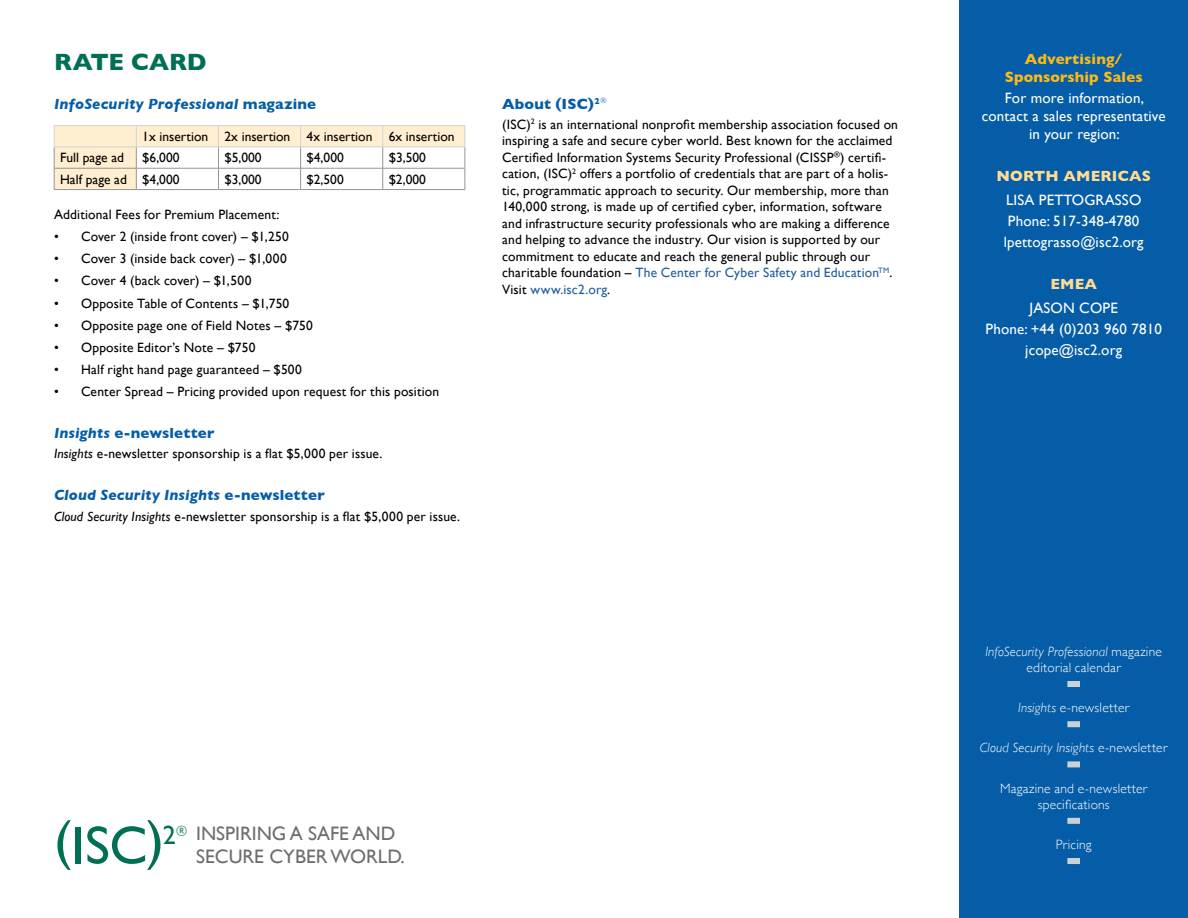
<style>
.page{position:relative;width:1188px;height:918px;background:#fff}
.page>*{position:absolute;margin:0;border:0;box-sizing:border-box;transform-origin:0 0}
.t1{font:700 24px "Gill Sans";letter-spacing:-.005em;color:#007054}
.t2{font:19.5px/23.4px "Gill Sans";color:#6d6e71}
.t3{font:15px/21px "Gill Sans";letter-spacing:.01em;color:#fff;text-align:center}
.t4{font:italic 700 15px "Gill Sans";letter-spacing:.01em;color:#055da8}
.t5{font:700 15px "Gill Sans";letter-spacing:.01em;color:#055da8}
.t6{font:700 15px/18px "Gill Sans";letter-spacing:.01em;color:#fdba16;text-align:center}
.t7{font:700 15px "Gill Sans";letter-spacing:.01em;color:#ffda91}
.t8{font:13.5px/16.5px "Gill Sans";letter-spacing:.01em;color:#000}
.t9{font:300 13.5px/16.2px "Gill Sans";letter-spacing:.015em;color:#fff;text-align:center}
.t10{font:italic 300 13.5px "Gill Sans";letter-spacing:.015em;color:#fff}
.s1{font-style:normal}
.s2{font-style:italic}
.s3{color:#215e9e}
.s4{font-size:54px;color:#007054}
.s5{font-size:26.25px;color:#007054}
.s6{font-family:"Whitney";font-size:21.9px;color:#007054}
</style>
<div class="page">
<hr style="left:54px;top:125px;width:82px;height:1px;background:#d1d3d4">
<hr style="left:136px;top:125px;width:82px;height:1px;background:#d1d3d4">
<hr style="left:218px;top:125px;width:83px;height:1px;background:#d1d3d4">
<hr style="left:301px;top:125px;width:82px;height:1px;background:#d1d3d4">
<hr style="left:383px;top:125px;width:82px;height:1px;background:#d1d3d4">
<svg style="left:54px;top:126px;width:412px;height:64px"></svg>
<hr style="left:54px;top:147px;width:82px;height:1px;background:#d1d3d4">
<hr style="left:136px;top:147px;width:82px;height:1px;background:#d1d3d4">
<hr style="left:218px;top:147px;width:83px;height:1px;background:#d1d3d4">
<hr style="left:301px;top:147px;width:82px;height:1px;background:#d1d3d4">
<hr style="left:383px;top:147px;width:82px;height:1px;background:#d1d3d4">
<div style="left:959px;top:0;width:229px;height:918px;background:#055da8"></div>
<div style="left:1067px;top:681px;width:13px;height:6px;background:#cbd2d4"></div>
<div style="left:1067px;top:721px;width:13px;height:6px;background:#cbd2d4"></div>
<div style="left:1067px;top:761px;width:13px;height:6px;background:#cbd2d4"></div>
<div style="left:1067px;top:818px;width:13px;height:6px;background:#cbd2d4"></div>
<div style="left:1067px;top:858px;width:13px;height:6px;background:#cbd2d4"></div>
<h1 class="t1" style="left:54px;top:43px;width:154px">RATE CARD</h1>
<p class="t4" style="left:54px;top:95px;width:264px">InfoSecurity Professional <span class="s1">magazine</span></p>
<p class="t8" style="left:142px;top:128px;width:314px">1x insertion 2x insertion 4x insertion 6x insertion</p>
<p class="t8" style="left:60px;top:149px;width:65px">Full page ad</p>
<p class="t8" style="left:142px;top:149px;width:39px">$6,000</p>
<p class="t8" style="left:224px;top:149px;width:39px">$5,000</p>
<p class="t8" style="left:307px;top:149px;width:39px">$4,000</p>
<p class="t8" style="left:389px;top:149px;width:39px">$3,500</p>
<p class="t8" style="left:60px;top:171px;width:121px">Half page ad $4,000</p>
<p class="t8" style="left:224px;top:171px;width:39px">$3,000</p>
<p class="t8" style="left:307px;top:171px;width:39px">$2,500</p>
<p class="t8" style="left:389px;top:171px;width:39px">$2,000</p>
<p class="t8" style="left:54px;top:206px;width:227px">Additional Fees for Premium Placement:</p>
<p class="t8" style="left:54px;top:228px;width:236px">• Cover 2 (inside front cover) – $1,250</p>
<p class="t8" style="left:54px;top:250px;width:234px">• Cover 3 (inside back cover) – $1,000</p>
<p class="t8" style="left:54px;top:272px;width:199px">• Cover 4 (back cover) – $1,500</p>
<p class="t8" style="left:54px;top:295px;width:237px">• Opposite Table of Contents – $1,750</p>
<p class="t8" style="left:54px;top:317px;width:260px">• Opposite page one of Field Notes – $750</p>
<p class="t8" style="left:54px;top:339px;width:203px">• Opposite Editor’s Note – $750</p>
<p class="t8" style="left:54px;top:361px;width:249px">• Half right hand page guaranteed – $500</p>
<p class="t8" style="left:54px;top:383px;width:387px">• Center Spread – Pricing provided upon request for this position</p>
<p class="t5" style="left:54px;top:421px;width:162px"><span class="s2">Insights</span> e-newsletter</p>
<p class="t8" style="left:54px;top:445px;width:330px"><span class="s2">Insights</span> e-newsletter sponsorship is a flat $5,000 per issue.</p>
<p class="t4" style="left:54px;top:486px;width:272px">Cloud Security Insights <span class="s1">e-newsletter</span></p>
<p class="t8" style="left:54px;top:508px;width:408px"><span class="s2">Cloud Security Insights</span> e-newsletter sponsorship is a flat $5,000 per issue.</p>
<p class="t5" style="left:502px;top:92px;width:106px">About (ISC)<sup>2</sup><sup>®</sup></p>
<p class="t8" style="left:502px;top:116px;width:397px">(ISC)<sup>2</sup> is an international nonprofit membership association focused on inspiring a safe and secure cyber world. Best known for the acclaimed Certified Information Systems Security Professional (CISSP<sup>®</sup>) certifi&shy;cation, (ISC)<sup>2</sup> offers a portfolio of credentials that are part of a holis&shy;tic, programmatic approach to security. Our membership, more than 140,000 strong, is made up of certified cyber, information, software and infrastructure security professionals who are making a difference and helping to advance the industry. Our vision is supported by our commitment to educate and reach the general public through our charitable foundation – <span class="s3">The Center for Cyber Safety and Education</span><sup>TM</sup>.<br>Visit <span class="s3">www.isc2.org</span>.</p>
<h2 class="t2" style="left:196px;top:821px;width:210px;text-indent:-142px"><span class="s4">(ISC)</span><span class="s5">2</span><span class="s6">®</span> INSPIRING A SAFE AND<br>SECURE CYBER WORLD.</h2>
<p class="t6" style="left:1005px;top:50px;width:140px">Advertising/<br>Sponsorship Sales</p>
<p class="t3" style="left:982px;top:89px;width:185px;line-height:18px">For more information, contact a sales representative in your region:</p>
<p class="t7" style="left:997px;top:164px;width:156px">NORTH AMERICAS</p>
<p class="t3" style="left:1004px;top:190px;width:142px;text-align:left">LISA PETTOGRASSO<br>Phone: 517-348-4780 lpettograsso@isc2.org</p>
<p class="t7" style="left:1050px;top:272px;width:48px">EMEA</p>
<p class="t3" style="left:986px;top:298px;width:178px">JASON COPE<br>Phone: +44 (0)203 960 7810 jcope@isc2.org</p>
<p class="t9" style="left:985px;top:643px;width:178px"><span class="s2">InfoSecurity Professional</span> magazine editorial calendar</p>
<p class="t9" style="left:1018px;top:699px;width:113px"><span class="s2">Insights</span> e-newsletter</p>
<p class="t10" style="left:980px;top:740px;width:189px">Cloud Security Insights <span class="s1">e-newsletter</span></p>
<p class="t9" style="left:1000px;top:779px;width:149px">Magazine and e-newsletter specifications</p>
<p class="t9" style="left:1056px;top:836px;width:37px">Pricing</p>
</div>
